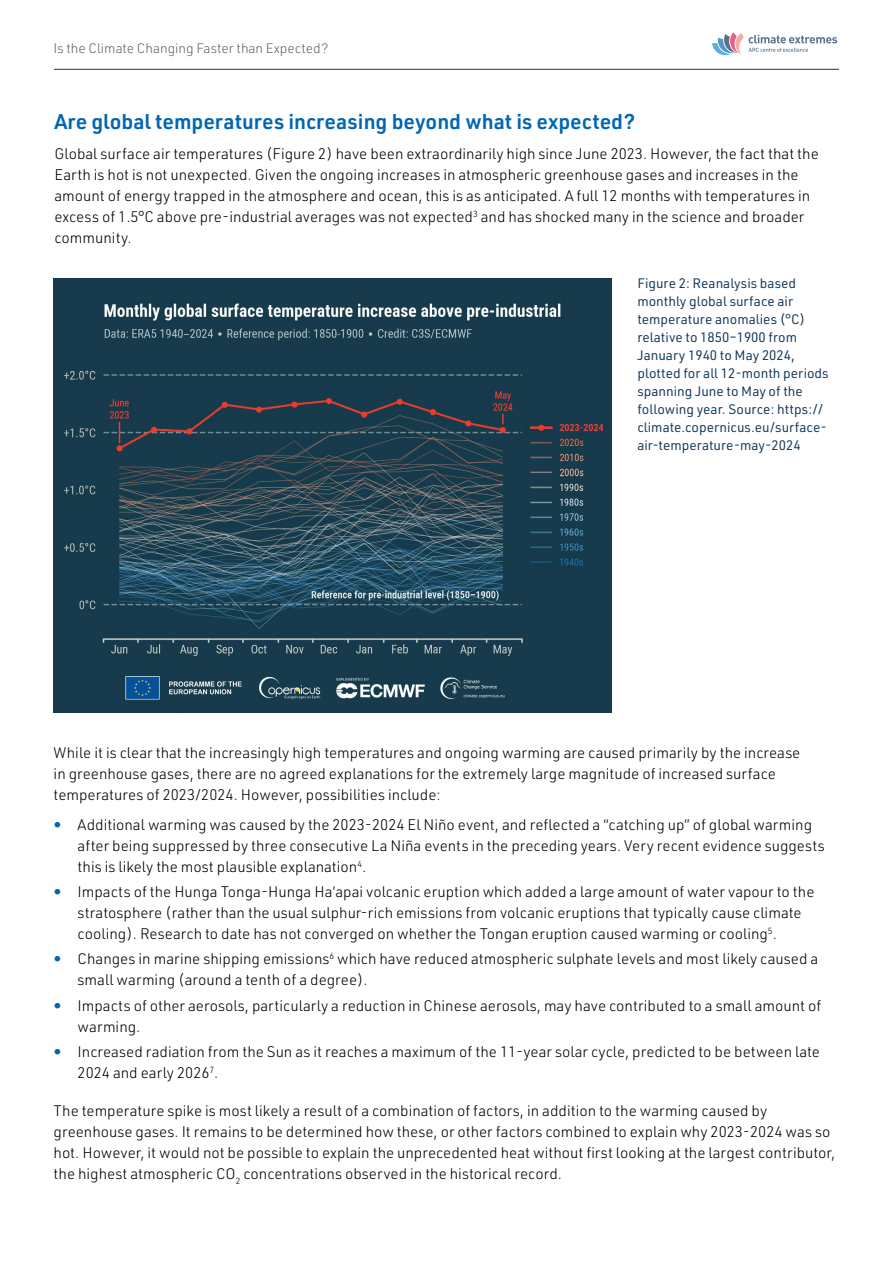
<style>
.page{position:relative;width:893px;height:1263px;background:#fff}
.page>*{position:absolute;margin:0;border:0;box-sizing:border-box;transform-origin:0 0}
.t1{font:600 21px "URWDIN";color:#0066b3}
.t2{font:300 15px/21px "URWDIN";color:#000}
.t3{font:13.5px/18px "URWDIN";color:#113659}
.t4{font:300 13.5px "URWDIN";color:#636568}
.s1{font-weight:600;color:#0066b3}
</style>
<div class="page">
<svg style="left:712px;top:33px;width:125px;height:23px"></svg>
<hr style="left:54px;top:69px;width:785px;height:1px;background:#113659">
<img style="left:54px;top:278px;width:557px;height:435px">
<p class="t4" style="left:54px;top:39px;width:276px">Is the Climate Changing Faster than Expected?</p>
<h1 class="t1" style="left:54px;top:107px;width:582px">Are global temperatures increasing beyond what is expected?</h1>
<p class="t2" style="left:54px;top:142px;width:766px">Global surface air temperatures (Figure 2) have been extraordinarily high since June 2023. However, the fact that the Earth is hot is not unexpected. Given the ongoing increases in atmospheric greenhouse gases and increases in the amount of energy trapped in the atmosphere and ocean, this is as anticipated. A full 12 months with temperatures in excess of 1.5°C above pre-industrial averages was not expected<sup>3</sup> and has shocked many in the science and broader community.</p>
<p class="t3" style="left:637px;top:274px;width:193px">Figure 2: Reanalysis based monthly global surface air temperature anomalies (°C) relative to 1850–1900 from<br>January 1940 to May 2024, plotted for all 12-month periods spanning June to May of the following year. Source: https:// climate.copernicus.eu/surface&shy;air-temperature-may-2024</p>
<p class="t2" style="left:54px;top:742px;width:748px">While it is clear that the increasingly high temperatures and ongoing warming are caused primarily by the increase in greenhouse gases, there are no agreed explanations for the extremely large magnitude of increased surface temperatures of 2023/2024. However, possibilities include:</p>
<p class="t2" style="left:78px;top:813px;width:749px;text-indent:-24px"><span class="s1">•</span> Additional warming was caused by the 2023-2024 El Niño event, and reflected a “catching up” of global warming after being suppressed by three consecutive La Niña events in the preceding years. Very recent evidence suggests this is likely the most plausible explanation<sup>4</sup>.</p>
<p class="t2" style="left:78px;top:881px;width:738px;text-indent:-24px"><span class="s1">•</span> Impacts of the Hunga Tonga-Hunga Ha’apai volcanic eruption which added a large amount of water vapour to the stratosphere (rather than the usual sulphur-rich emissions from volcanic eruptions that typically cause climate cooling). Research to date has not converged on whether the Tongan eruption caused warming or cooling<sup>5</sup>.</p>
<p class="t2" style="left:78px;top:948px;width:742px;text-indent:-24px"><span class="s1">•</span> Changes in marine shipping emissions<sup>6</sup> which have reduced atmospheric sulphate levels and most likely caused a small warming (around a tenth of a degree).</p>
<p class="t2" style="left:78px;top:994px;width:745px;text-indent:-24px"><span class="s1">•</span> Impacts of other aerosols, particularly a reduction in Chinese aerosols, may have contributed to a small amount of warming.</p>
<p class="t2" style="left:78px;top:1040px;width:744px;text-indent:-24px"><span class="s1">•</span> Increased radiation from the Sun as it reaches a maximum of the 11-year solar cycle, predicted to be between late<br>2024 and early 2026<sup>7</sup>.</p>
<p class="t2" style="left:54px;top:1099px;width:783px">The temperature spike is most likely a result of a combination of factors, in addition to the warming caused by greenhouse gases. It remains to be determined how these, or other factors combined to explain why 2023-2024 was so hot. However, it would not be possible to explain the unprecedented heat without first looking at the largest contributor, the highest atmospheric CO<sub>2</sub> concentrations observed in the historical record.</p>
</div>
